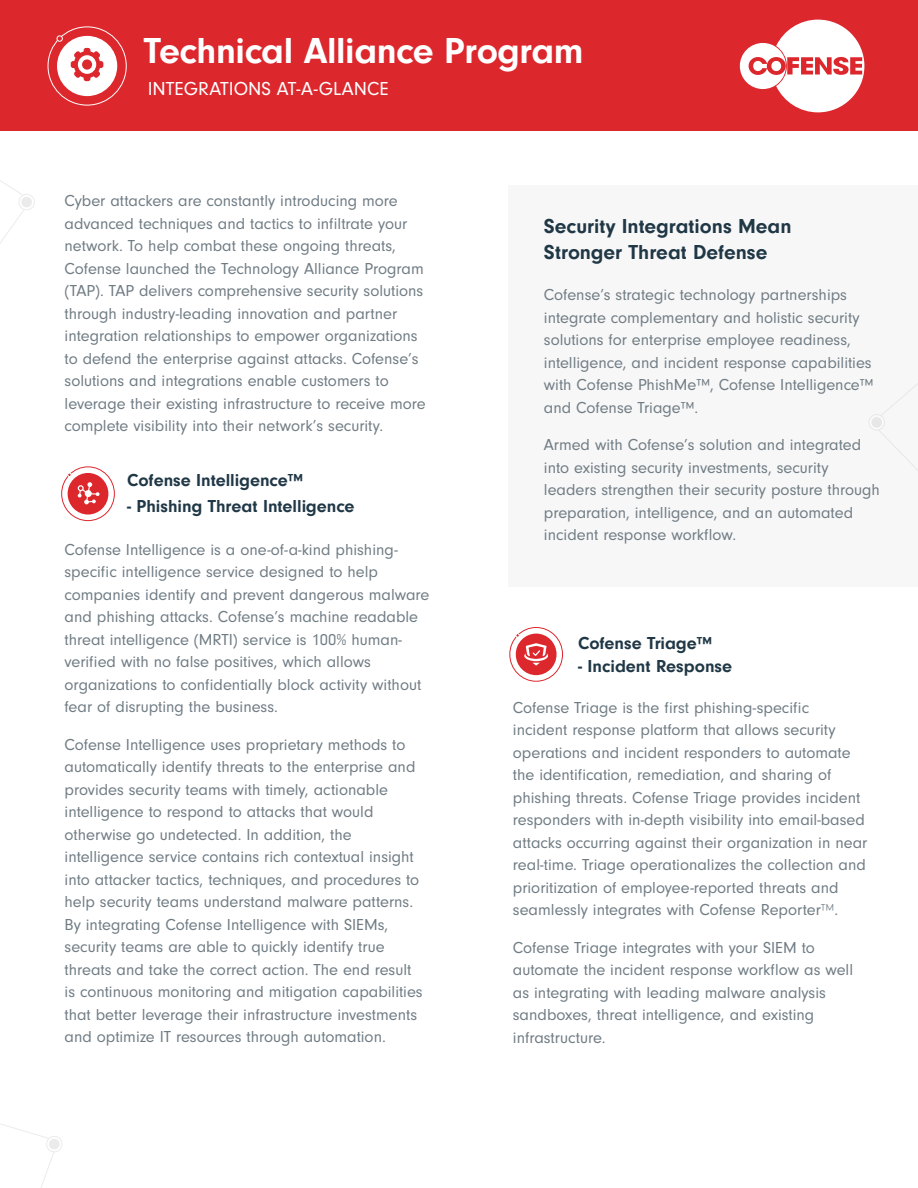
<style>
.page{position:relative;width:918px;height:1188px;background:#fff}
.page>*{position:absolute;margin:0;border:0;box-sizing:border-box;transform-origin:0 0}
.t1{font:700 37.5px "Neuzeit Gro";letter-spacing:-.01em;color:#fff}
.t2{font:700 21px/25.5px "Neuzeit Gro";color:#203746}
.t3{font:19.5px "Neuzeit Gro";color:#fff}
.t4{font:700 18px "Neuzeit Gro";color:#203746}
.t5{font:16.5px/22.5px "Neuzeit Gro";color:#707c84}
.s1{font-weight:300}
</style>
<div class="page">
<div style="left:516px;top:634px;width:41px;height:41px;background:#dc272d;border-radius:50%"></div>
<div style="left:509px;top:627px;width:54px;height:55px;border:1px solid #dc272d;border-radius:50%"></div>
<div style="left:68px;top:473px;width:40px;height:42px;background:#dc272d;border-radius:50%"></div>
<div style="left:61px;top:466px;width:54px;height:55px;border:1px solid #dc272d;border-radius:50%"></div>
<svg style="left:67px;top:473px;width:5px;height:4px"></svg>
<svg style="left:0;top:1123px;width:62px;height:65px"></svg>
<svg style="left:78px;top:482px;width:22px;height:22px"></svg>
<div style="left:0;top:0;width:918px;height:131px;background:#dc272d"></div>
<div style="left:57px;top:36px;width:60px;height:60px;background:#fff;border-radius:50%"></div>
<div style="left:48px;top:27px;width:79px;height:78px;border:1px solid #fff;border-radius:50%"></div>
<svg style="left:57px;top:36px;width:6px;height:6px"></svg>
<svg style="left:740px;top:20px;width:124px;height:92px"></svg>
<svg style="left:71px;top:48px;width:32px;height:33px"></svg>
<div style="left:82px;top:59px;width:10px;height:11px;background:#dc272d;border-radius:50%"></div>
<div style="left:509px;top:185px;width:409px;height:401px;background:#f7f7f7"></div>
<svg style="left:869px;top:383px;width:49px;height:88px"></svg>
<div style="left:871px;top:417px;width:11px;height:11px;background:#e7e7e7;border-radius:50%"></div>
<svg style="left:0;top:180px;width:35px;height:64px"></svg>
<svg style="left:516px;top:633px;width:32px;height:33px"></svg>
<p class="t1" style="left:144px;top:30px;width:441px">Technical Alliance Program</p>
<p class="t3" style="left:148px;top:78px;width:242px">INTEGRATIONS AT-A-GLANCE</p>
<p class="t5" style="left:65px;top:190px;width:363px">Cyber attackers are constantly introducing more advanced techniques and tactics to infiltrate your network. To help combat these ongoing threats, Cofense launched the Technology Alliance Program (TAP). TAP delivers comprehensive security solutions through industry-leading innovation and partner integration relationships to empower organizations to defend the enterprise against attacks. Cofense’s solutions and integrations enable customers to leverage their existing infrastructure to receive more complete visibility into their network’s security.</p>
<p class="t4" style="left:127px;top:470px;width:177px">Cofense Intelligence™</p>
<p class="t4" style="left:127px;top:496px;width:229px">- Phishing Threat Intelligence</p>
<p class="t5" style="left:65px;top:539px;width:366px">Cofense Intelligence is a one-of-a-kind phishing&shy;specific intelligence service designed to help companies identify and prevent dangerous malware and phishing attacks. Cofense’s machine readable threat intelligence (MRTI) service is 100% human&shy;verified with no false positives, which allows organizations to confidentially block activity without fear of disrupting the business.</p>
<p class="t5" style="left:65px;top:734px;width:360px">Cofense Intelligence uses proprietary methods to automatically identify threats to the enterprise and provides security teams with timely, actionable intelligence to respond to attacks that would otherwise go undetected. In addition, the intelligence service contains rich contextual insight into attacker tactics, techniques, and procedures to help security teams understand malware patterns.<br>By integrating Cofense Intelligence with SIEMs, security teams are able to quickly identify true threats and take the correct action. The end result is continuous monitoring and mitigation capabilities that better leverage their infrastructure investments and optimize IT resources through automation.</p>
<p class="t2" style="left:544px;top:214px;width:249px">Security Integrations Mean<br>Stronger Threat Defense</p>
<p class="t5" style="left:544px;top:284px;width:331px">Cofense’s strategic technology partnerships integrate complementary and holistic security solutions for enterprise employee readiness, intelligence, and incident response capabilities with Cofense PhishMe™, Cofense Intelligence™ and Cofense Triage™.</p>
<p class="t5" style="left:544px;top:434px;width:337px">Armed with Cofense’s solution and integrated into existing security investments, security leaders strengthen their security posture through preparation, intelligence, and an automated incident response workflow.</p>
<p class="t4" style="left:578px;top:633px;width:135px">Cofense Triage™</p>
<p class="t4" style="left:578px;top:656px;width:155px">- Incident Response</p>
<p class="t5" style="left:513px;top:696px;width:356px">Cofense Triage is the first phishing-specific incident response platform that allows security operations and incident responders to automate the identification, remediation, and sharing of phishing threats. Cofense Triage provides incident responders with in-depth visibility into email-based attacks occurring against their organization in near real-time. Triage operationalizes the collection and prioritization of employee-reported threats and seamlessly integrates with Cofense Reporter<span class="s1">™</span>.</p>
<p class="t5" style="left:513px;top:936px;width:342px">Cofense Triage integrates with your SIEM to automate the incident response workflow as well as integrating with leading malware analysis sandboxes, threat intelligence, and existing infrastructure.</p>
</div>
